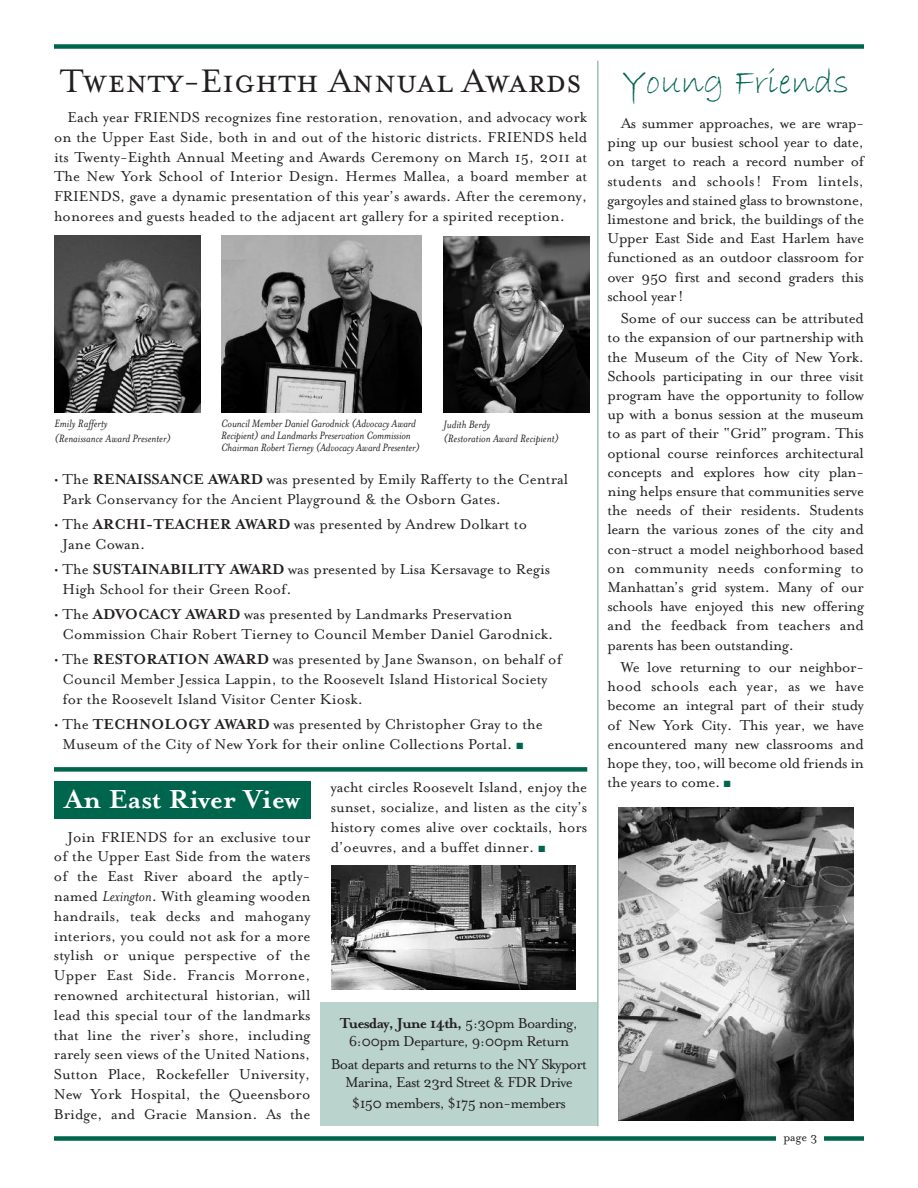
<style>
.page{position:relative;width:918px;height:1188px;background:#fff}
.page>*{position:absolute;margin:0;border:0;box-sizing:border-box;transform-origin:0 0}
.t1{font:37.5px "Mrs Eaves Small Caps";color:#231f20}
.t2{font:36px "Bradley Hand ITC";color:#00654d}
.t3{font:700 30px "Mrs Eaves";color:#fff}
.t4{font:16.5px/19.2px "Mrs Eaves Roman";color:#231f20;text-align:justify}
.t5{font:16.5px/23.4px "Mrs Eaves Roman";letter-spacing:-.04em;color:#231f20;text-align:center}
.t6{font:700 16.5px "Mrs Eaves";letter-spacing:-.04em;color:#231f20}
.t7{font:13.5px "Mrs Eaves Roman";color:#231f20}
.t8{font:italic 12.15px/12px "Mrs Eaves";letter-spacing:-.01em;color:#231f20}
.s1{font-family:"Mrs Eaves";font-weight:700}
.s2{color:#00654d}
.s3{font-family:"Mrs Eaves";font-style:italic}
.s4{font-family:"Mrs Eaves Roman";font-weight:400}
</style>
<div class="page">
<div style="left:54px;top:781px;width:256px;height:37px;background:#00654d"></div>
<div style="left:54px;top:44px;width:810px;height:5px;background:#00654d"></div>
<div style="left:54px;top:1136px;width:810px;height:5px;background:#00654d"></div>
<div style="left:777px;top:1131px;width:47px;height:15px;background:#fff"></div>
<img style="left:221px;top:235px;width:200px;height:177px">
<img style="left:444px;top:236px;width:146px;height:177px">
<img style="left:54px;top:235px;width:146px;height:177px">
<div style="left:54px;top:767px;width:533px;height:5px;background:#00654d"></div>
<img style="left:332px;top:865px;width:243px;height:124px">
<img style="left:618px;top:807px;width:235px;height:313px">
<div style="left:321px;top:1002px;width:277px;height:124px;background:#bad3cd"></div>
<hr style="left:597px;top:61px;width:2px;height:1065px;background:#9cbfb7">
<h1 class="t1" style="left:60px;top:57px;width:523px">Twenty-Eighth Annual Awards</h1>
<p class="t4" style="left:54px;top:106px;width:535px;line-height:19.8px;text-indent:13px">Each year FRIENDS recognizes fine restoration, renovation, and advocacy work on the Upper East Side, both in and out of the historic districts. FRIENDS held its Twenty-Eighth Annual Meeting and Awards Ceremony on March 15, 2011 at The New York School of Interior Design. Hermes Mallea, a board member at FRIENDS, gave a dynamic presentation of this year’s awards. After the ceremony, honorees and guests headed to the adjacent art gallery for a spirited reception.</p>
<p class="t8" style="left:54px;top:416px;width:118px;line-height:14.5px">Emily Rafferty<br>(Renaissance Award Presenter)</p>
<p class="t8" style="left:221px;top:417px;width:200px">Council Member Daniel Garodnick (Advocacy Award<br>Recipient) and Landmarks Preservation Commission<br>Chairman Robert Tierney (Advocacy Award Presenter)</p>
<p class="t8" style="left:444px;top:416px;width:117px;line-height:14.5px">Judith Berdy<br>(Restoration Award Recipient)</p>
<p class="t4" style="left:63px;top:468px;width:507px;line-height:19.8px;text-indent:-9px">• The <span class="s1">RENAISSANCE AWARD</span> was presented by Emily Rafferty to the Central<br>Park Conservancy for the Ancient Playground &amp; the Osborn Gates.</p>
<p class="t4" style="left:63px;top:513px;width:466px;line-height:19.8px;text-indent:-9px">• The <span class="s1">ARCHI-TEACHER AWARD</span> was presented by Andrew Dolkart to<br>Jane Cowan.</p>
<p class="t4" style="left:63px;top:558px;width:489px;line-height:19.8px;text-indent:-9px">• The <span class="s1">SUSTAINABILITY AWARD</span> was presented by Lisa Kersavage to Regis<br>High School for their Green Roof.</p>
<p class="t4" style="left:63px;top:603px;width:492px;line-height:19.8px;text-indent:-9px">• The <span class="s1">ADVOCACY AWARD</span> was presented by Landmarks Preservation<br>Commission Chair Robert Tierney to Council Member Daniel Garodnick.</p>
<p class="t4" style="left:63px;top:648px;width:501px;line-height:19.8px;text-align:left;text-indent:-9px">• The <span class="s1">RESTORATION AWARD</span> was presented by Jane Swanson, on behalf of<br>Council Member Jessica Lappin, to the Roosevelt Island Historical Society for the Roosevelt Island Visitor Center Kiosk.</p>
<p class="t4" style="left:63px;top:713px;width:482px;line-height:19.8px;text-indent:-9px">• The <span class="s1">TECHNOLOGY AWARD</span> was presented by Christopher Gray to the<br>Museum of the City of New York for their online Collections Portal. <span class="s2">■</span></p>
<h3 class="t3" style="left:65px;top:781px;width:237px">An East River View</h3>
<p class="t4" style="left:331px;top:777px;width:258px;line-height:19.8px">yacht circles Roosevelt Island, enjoy the sunset, socialize, and listen as the city’s history comes alive over cocktails, hors d’oeuvres, and a buffet dinner. <span class="s2">■</span></p>
<p class="t4" style="left:54px;top:826px;width:258px;line-height:19.8px;text-indent:14px">Join FRIENDS for an exclusive tour of the Upper East Side from the waters of the East River aboard the aptly&shy;named <span class="s3">Lexington</span>. With gleaming wooden handrails, teak decks and mahogany interiors, you could not ask for a more stylish or unique perspective of the Upper East Side. Francis Morrone, renowned architectural historian, will lead this special tour of the landmarks that line the river’s shore, including rarely seen views of the United Nations, Sutton Place, Rockefeller University, New York Hospital, the Queensboro Bridge, and Gracie Mansion. As the</p>
<p class="t6" style="left:340px;top:1012px;width:240px">Tuesday, June 14th, <span class="s4">5:30pm Boarding,</span></p>
<p class="t5" style="left:331px;top:1028px;width:258px">6:00pm Departure, 9:00pm Return<br>Boat departs and returns to the NY Skyport</p>
<p class="t5" style="left:345px;top:1071px;width:229px;line-height:21.3px">Marina, East 23rd Street &amp; FDR Drive $150 members, $175 non-members</p>
<h2 class="t2" style="left:622px;top:61px;width:229px">Young Friends</h2>
<p class="t4" style="left:607px;top:113px;width:258px;text-indent:14px">As summer approaches, we are wrap&shy;ping up our busiest school year to date, on target to reach a record number of students and schools! From lintels, gargoyles and stained glass to brownstone, limestone and brick, the buildings of the Upper East Side and East Harlem have functioned as an outdoor classroom for over 950 first and second graders this school year!</p>
<p class="t4" style="left:607px;top:308px;width:258px;text-indent:14px">Some of our success can be attributed to the expansion of our partnership with the Museum of the City of New York.<br>Schools participating in our three visit program have the opportunity to follow up with a bonus session at the museum to as part of their “Grid” program. This optional course reinforces architectural concepts and explores how city plan&shy;ning helps ensure that communities serve the needs of their residents. Students learn the various zones of the city and con-struct a model neighborhood based on community needs conforming to Manhattan’s grid system. Many of our schools have enjoyed this new offering and the feedback from teachers and parents has been outstanding.</p>
<p class="t4" style="left:607px;top:657px;width:258px;text-indent:14px">We love returning to our neighbor&shy;hood schools each year, as we have become an integral part of their study of New York City. This year, we have encountered many new classrooms and hope they, too, will become old friends in the years to come. <span class="s2">■</span></p>
<p class="t7" style="left:783px;top:1128px;width:36px">page 3</p>
</div>
